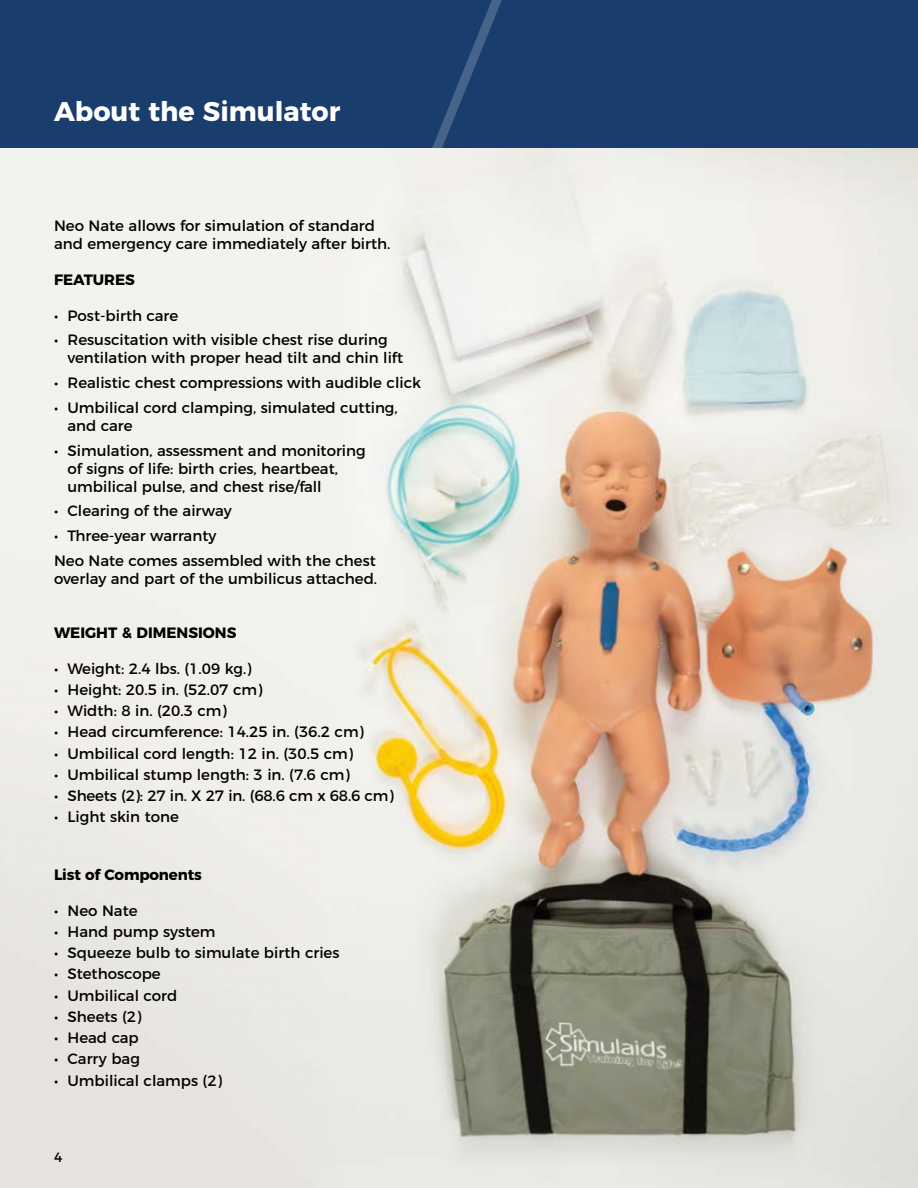
<style>
.page{position:relative;width:918px;height:1188px;background:#fff}
.page>*{position:absolute;margin:0;border:0;box-sizing:border-box;transform-origin:0 0}
.t1{font:700 27px "Montserrat";color:#fff}
.t2{font:15px/18px "Montserrat";color:#000}
.t3{font:700 15px "Montserrat";color:#000}
.t4{font:13.5px "Montserrat";color:#000}
</style>
<div class="page">
<div style="left:0;top:0;width:918px;height:148px;background:#193e6e"></div>
<svg style="left:432px;top:0;width:70px;height:148px"></svg>
<img style="left:0;top:148px;width:918px;height:1040px">
<h1 class="t1" style="left:54px;top:89px;width:288px">About the Simulator</h1>
<p class="t2" style="left:54px;top:215px;width:337px">Neo Nate allows for simulation of standard and emergency care immediately after birth.</p>
<p class="t3" style="left:54px;top:267px;width:82px">FEATURES</p>
<p class="t2" style="left:54px;top:305px;width:126px">• Post-birth care</p>
<p class="t2" style="left:68px;top:330px;width:337px;text-indent:-14px">• Resuscitation with visible chest rise during ventilation with proper head tilt and chin lift</p>
<p class="t2" style="left:54px;top:372px;width:369px">• Realistic chest compressions with audible click</p>
<p class="t2" style="left:68px;top:397px;width:332px;text-indent:-14px">• Umbilical cord clamping, simulated cutting, and care</p>
<p class="t2" style="left:68px;top:440px;width:300px;text-indent:-14px">• Simulation, assessment and monitoring of signs of life: birth cries, heartbeat, umbilical pulse, and chest rise/fall</p>
<p class="t2" style="left:54px;top:501px;width:179px">• Clearing of the airway</p>
<p class="t2" style="left:54px;top:522px;width:323px;line-height:24.8px">• Three-year warranty<br>Neo Nate comes assembled with the chest</p>
<p class="t2" style="left:54px;top:568px;width:323px">overlay and part of the umbilicus attached.</p>
<p class="t3" style="left:54px;top:620px;width:184px">WEIGHT &amp; DIMENSIONS</p>
<p class="t2" style="left:54px;top:658px;width:199px">• Weight: 2.4 lbs. (1.09 kg.)</p>
<p class="t2" style="left:54px;top:679px;width:210px">• Height: 20.5 in. (52.07 cm)</p>
<p class="t2" style="left:54px;top:701px;width:174px">• Width: 8 in. (20.3 cm)</p>
<p class="t2" style="left:54px;top:722px;width:311px">• Head circumference: 14.25 in. (36.2 cm)</p>
<p class="t2" style="left:54px;top:743px;width:301px">• Umbilical cord length: 12 in. (30.5 cm)</p>
<p class="t2" style="left:54px;top:764px;width:297px">• Umbilical stump length: 3 in. (7.6 cm)</p>
<p class="t2" style="left:54px;top:786px;width:341px">• Sheets (2): 27 in. X 27 in. (68.6 cm x 68.6 cm)</p>
<p class="t2" style="left:54px;top:807px;width:126px">• Light skin tone</p>
<p class="t3" style="left:54px;top:862px;width:149px">List of Components</p>
<p class="t2" style="left:54px;top:900px;width:85px">• Neo Nate</p>
<p class="t2" style="left:54px;top:921px;width:163px">• Hand pump system</p>
<p class="t2" style="left:54px;top:943px;width:287px">• Squeeze bulb to simulate birth cries</p>
<p class="t2" style="left:54px;top:964px;width:108px">• Stethoscope</p>
<p class="t2" style="left:54px;top:985px;width:125px">• Umbilical cord</p>
<p class="t2" style="left:54px;top:1006px;width:89px">• Sheets (2)</p>
<p class="t2" style="left:54px;top:1028px;width:86px">• Head cap</p>
<p class="t2" style="left:54px;top:1049px;width:88px">• Carry bag</p>
<p class="t2" style="left:54px;top:1070px;width:169px">• Umbilical clamps (2)</p>
<p class="t4" style="left:54px;top:1147px;width:10px">4</p>
</div>
